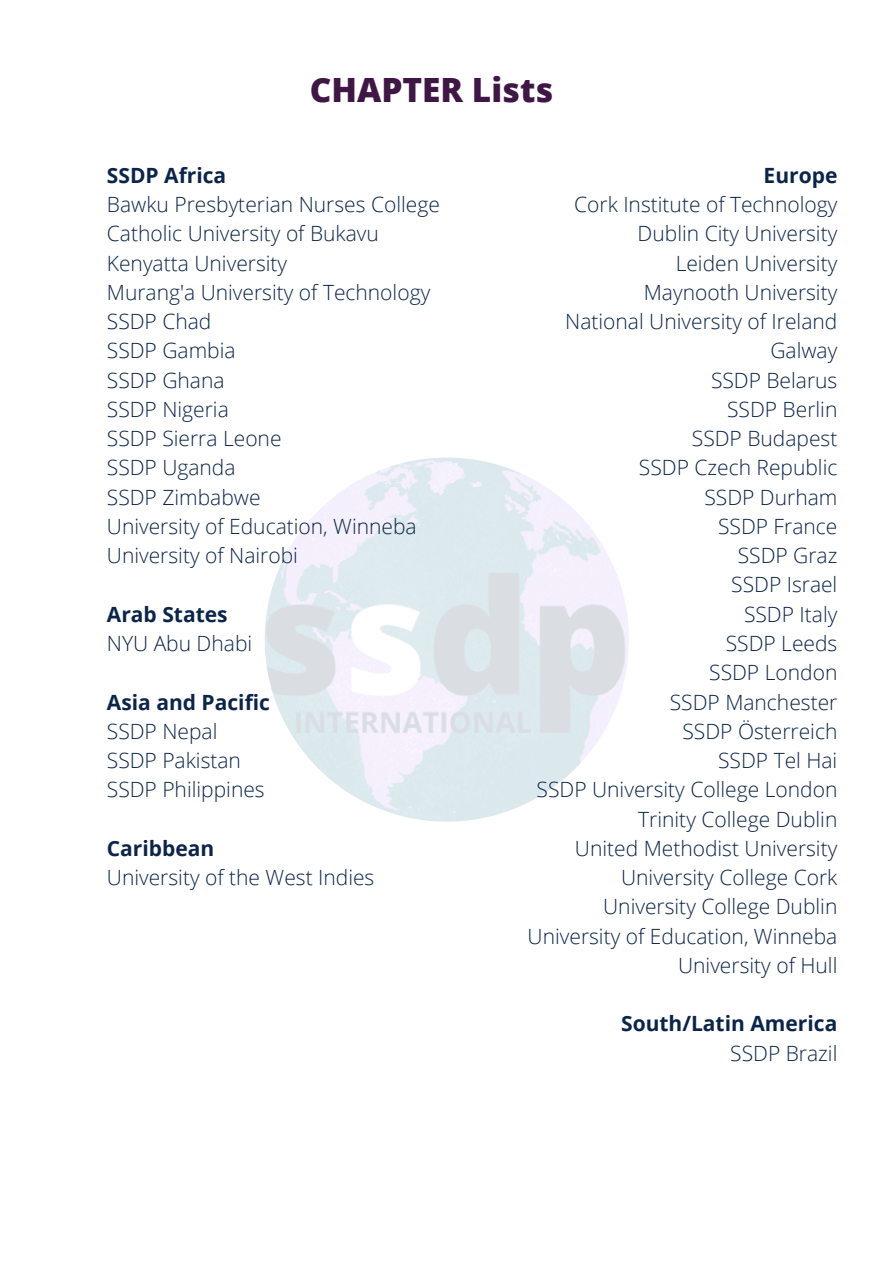
<style>
.page{position:relative;width:894px;height:1264px;background:#fff}
.page>*{position:absolute;margin:0;border:0;box-sizing:border-box;transform-origin:0 0}
.t1{font:800 33.45px "Open Sans";color:#3f1744}
.t2{font:300 21px/29.2px "Open Sans";color:#0b2449;text-align:right}
.t3{font:700 21px "Open Sans";color:#0b2449}
</style>
<div class="page">
<img style="left:264px;top:457px;width:364px;height:364px;border-radius:50%">
<h1 class="t1" style="left:310px;top:67px;width:245px">CHAPTER Lists</h1>
<p class="t3" style="left:107px;top:160px;width:121px">SSDP Africa</p>
<p class="t2" style="left:107px;top:189px;width:334px">Bawku Presbyterian Nurses College</p>
<p class="t2" style="left:107px;top:218px;width:273px">Catholic University of Bukavu</p>
<p class="t2" style="left:107px;top:248px;width:182px">Kenyatta University</p>
<p class="t2" style="left:107px;top:277px;width:325px">Murang'a University of Technology</p>
<p class="t2" style="left:107px;top:306px;width:106px">SSDP Chad</p>
<p class="t2" style="left:107px;top:335px;width:130px">SSDP Gambia</p>
<p class="t2" style="left:107px;top:365px;width:119px">SSDP Ghana</p>
<p class="t2" style="left:107px;top:394px;width:123px">SSDP Nigeria</p>
<p class="t2" style="left:107px;top:423px;width:176px">SSDP Sierra Leone</p>
<p class="t2" style="left:107px;top:452px;width:130px">SSDP Uganda</p>
<p class="t2" style="left:107px;top:482px;width:155px">SSDP Zimbabwe</p>
<p class="t2" style="left:107px;top:511px;width:311px">University of Education, Winneba</p>
<p class="t2" style="left:107px;top:540px;width:192px">University of Nairobi</p>
<p class="t3" style="left:107px;top:599px;width:122px">Arab States</p>
<p class="t2" style="left:107px;top:628px;width:147px">NYU Abu Dhabi</p>
<p class="t3" style="left:107px;top:687px;width:165px">Asia and Pacific</p>
<p class="t2" style="left:107px;top:716px;width:112px">SSDP Nepal</p>
<p class="t2" style="left:107px;top:745px;width:136px">SSDP Pakistan</p>
<p class="t2" style="left:107px;top:774px;width:159px">SSDP Philippines</p>
<p class="t3" style="left:107px;top:833px;width:109px">Caribbean</p>
<p class="t2" style="left:107px;top:862px;width:269px">University of the West Indies</p>
<p class="t3" style="left:763px;top:160px;width:75px">Europe</p>
<p class="t2" style="left:574px;top:189px;width:264px">Cork Institute of Technology</p>
<p class="t2" style="left:637px;top:218px;width:201px">Dublin City University</p>
<p class="t2" style="left:675px;top:248px;width:163px">Leiden University</p>
<p class="t2" style="left:643px;top:277px;width:195px">Maynooth University</p>
<p class="t2" style="left:565px;top:306px;width:273px">National University of Ireland<br>Galway</p>
<p class="t2" style="left:710px;top:365px;width:128px">SSDP Belarus</p>
<p class="t2" style="left:727px;top:394px;width:112px">SSDP Berlin</p>
<p class="t2" style="left:691px;top:423px;width:147px">SSDP Budapest</p>
<p class="t2" style="left:638px;top:452px;width:200px">SSDP Czech Republic</p>
<p class="t2" style="left:704px;top:482px;width:134px">SSDP Durham</p>
<p class="t2" style="left:718px;top:511px;width:121px">SSDP France</p>
<p class="t2" style="left:737px;top:540px;width:101px">SSDP Graz</p>
<p class="t2" style="left:731px;top:569px;width:108px">SSDP Israel</p>
<p class="t2" style="left:743px;top:599px;width:95px">SSDP Italy</p>
<p class="t2" style="left:725px;top:628px;width:113px">SSDP Leeds</p>
<p class="t2" style="left:709px;top:657px;width:130px">SSDP London</p>
<p class="t2" style="left:669px;top:686px;width:169px">SSDP Manchester</p>
<p class="t2" style="left:682px;top:716px;width:156px">SSDP Österreich</p>
<p class="t2" style="left:718px;top:745px;width:121px">SSDP Tel Hai</p>
<p class="t2" style="left:536px;top:774px;width:302px">SSDP University College London</p>
<p class="t2" style="left:638px;top:803px;width:200px">Trinity College Dublin</p>
<p class="t2" style="left:574px;top:833px;width:264px">United Methodist University</p>
<p class="t2" style="left:621px;top:862px;width:218px">University College Cork</p>
<p class="t2" style="left:603px;top:891px;width:236px">University College Dublin</p>
<p class="t2" style="left:527px;top:920px;width:311px">University of Education, Winneba</p>
<p class="t2" style="left:678px;top:950px;width:161px">University of Hull</p>
<p class="t3" style="left:621px;top:1009px;width:218px">South/Latin America</p>
<p class="t2" style="left:730px;top:1037px;width:109px">SSDP Brazil</p>
</div>
